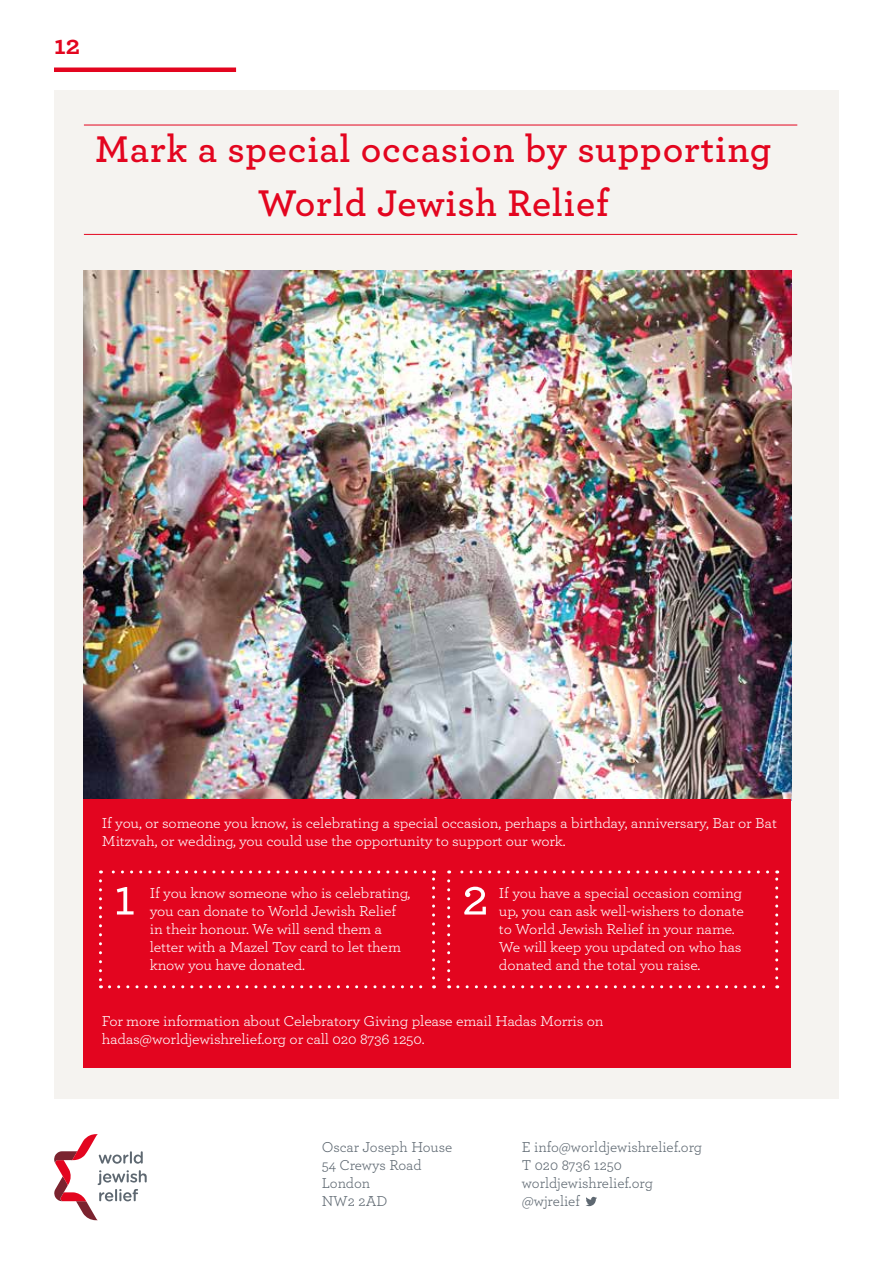
<style>
.page{position:relative;width:893px;height:1263px;background:#fff}
.page>*{position:absolute;margin:0;border:0;box-sizing:border-box;transform-origin:0 0}
.t1{font:500 54px "Archer";color:#fff}
.t2{font:600 39px/54px "Archer";letter-spacing:.02em;color:#e3051f;text-align:center}
.t3{font:700 27px "Archer";color:#e3051f}
.t4{font:15px/18px "Archer";letter-spacing:-.01em;color:#fff;scale:1.05 1}
.t5{font:15px/18px "Archer";color:#5e6871}
</style>
<div class="page">
<div style="left:54px;top:90px;width:785px;height:1008px;background:#f5f3f0"></div>
<hr style="left:84px;top:234px;width:713px;height:1px;background:#e3051f">
<hr style="left:84px;top:125px;width:713px;height:1px;background:#e3051f">
<svg style="left:586px;top:1197px;width:11px;height:9px"></svg>
<hr style="left:54px;top:68px;width:182px;height:4px;background:#e3051f">
<svg style="left:54px;top:1134px;width:93px;height:86px"></svg>
<img style="left:84px;top:270px;width:707px;height:529px">
<div style="left:84px;top:799px;width:707px;height:269px;background:#e3051f"></div>
<svg style="left:99px;top:881px;width:3px;height:107px"></svg>
<svg style="left:109px;top:985px;width:326px;height:3px"></svg>
<svg style="left:432px;top:870px;width:3px;height:108px"></svg>
<svg style="left:100px;top:870px;width:325px;height:3px"></svg>
<svg style="left:447px;top:881px;width:3px;height:107px"></svg>
<svg style="left:458px;top:985px;width:320px;height:3px"></svg>
<svg style="left:775px;top:870px;width:3px;height:108px"></svg>
<svg style="left:449px;top:870px;width:319px;height:3px"></svg>
<h3 class="t3" style="left:54px;top:24px;width:28px">12</h3>
<h2 class="t2" style="left:95px;top:120px;width:678px">Mark a special occasion by supporting<br>World Jewish Relief</h2>
<p class="t4" style="left:102px;top:813px;width:644px">If you, or someone you know, is celebrating a special occasion, perhaps a birthday, anniversary, Bar or Bat<br>Mitzvah, or wedding, you could use the opportunity to support our work.</p>
<h1 class="t1" style="left:114px;top:858px;width:24px">1</h1>
<h1 class="t1" style="left:462px;top:858px;width:28px">2</h1>
<p class="t4" style="left:150px;top:883px;width:250px">If you know someone who is celebrating, you can donate to World Jewish Relief in their honour. We will send them a letter with a Mazel Tov card to let them know you have donated.</p>
<p class="t4" style="left:499px;top:884px;width:235px">If you have a special occasion coming up, you can ask well-wishers to donate to World Jewish Relief in your name.<br>We will keep you updated on who has donated and the total you raise.</p>
<p class="t4" style="left:102px;top:1011px;width:479px">For more information about Celebratory Giving please email Hadas Morris on hadas@worldjewishrelief.org or call 020 8736 1250.</p>
<p class="t5" style="left:322px;top:1137px;width:132px">Oscar Joseph House<br>54 Crewys Road<br>London<br>NW2 2AD</p>
<p class="t5" style="left:522px;top:1137px;width:182px">E info@worldjewishrelief.org<br>T 020 8736 1250 worldjewishrelief.org @wjrelief</p>
</div>
